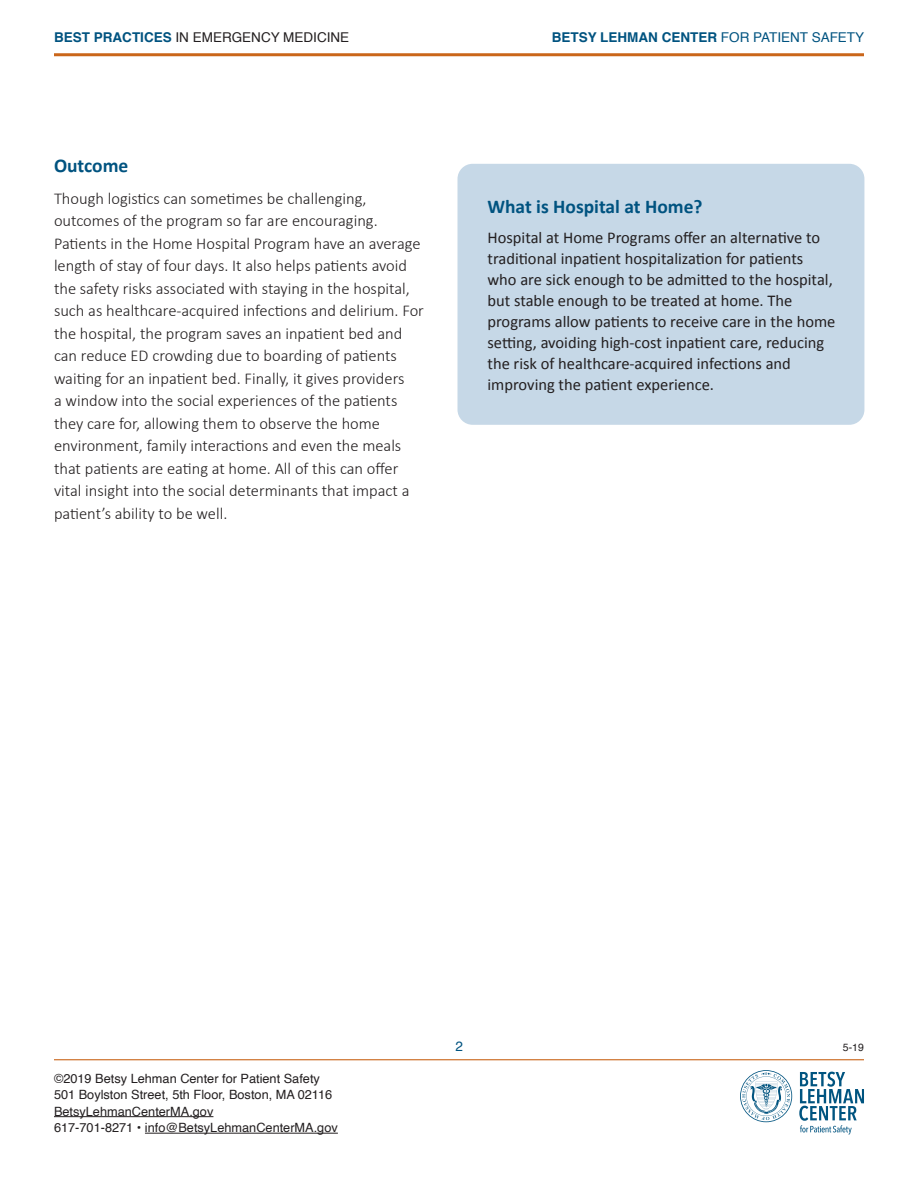
<style>
.page{position:relative;width:918px;height:1188px;background:#fff}
.page>*{position:absolute;margin:0;border:0;box-sizing:border-box;transform-origin:0 0}
.t1{font:700 19.5px "Calibri";color:#005380}
.t2{font:300 16.5px/22.5px "Calibri";color:#231f20}
.t3{font:16.5px/21px "Calibri";color:#231f20}
.t4{font:700 13.5px "Helvetica";color:#005380}
.t5{font:13.5px "Helvetica";color:#231f20}
.t6{font:13.5px "Helvetica";color:#005380}
.t7{font:12.75px "Helvetica";color:#231f20}
.t8{font:10.5px "Helvetica";color:#231f20}
.s1{font-weight:700;color:#005380}
.s2{font-weight:400}
</style>
<div class="page">
<hr style="left:54px;top:53px;width:810px;height:3px;background:#ca661a">
<hr style="left:54px;top:1059px;width:810px;height:1px;background:#ca661a">
<hr style="left:54px;top:1116px;width:159px;height:1px;background:#231f20">
<hr style="left:145px;top:1133px;width:193px;height:1px;background:#231f20">
<svg style="left:799px;top:1072px;width:65px;height:62px"></svg>
<svg style="left:740px;top:1070px;width:52px;height:52px"></svg>
<div style="left:457px;top:164px;width:407px;height:261px;background:#c6d8e7;border-radius:15px"></div>
<p class="t5" style="left:54px;top:26px;width:297px"><span class="s1">BEST PRACTICES</span> IN EMERGENCY MEDICINE</p>
<p class="t4" style="left:552px;top:26px;width:314px">BETSY LEHMAN CENTER <span class="s2">FOR PATIENT SAFETY</span></p>
<p class="t1" style="left:54px;top:152px;width:76px">Outcome</p>
<p class="t2" style="left:54px;top:187px;width:372px">Though logistics can sometimes be challenging, outcomes of the program so far are encouraging.<br>Patients in the Home Hospital Program have an average length of stay of four days. It also helps patients avoid the safety risks associated with staying in the hospital, such as healthcare-acquired infections and delirium. For the hospital, the program saves an inpatient bed and can reduce ED crowding due to boarding of patients waiting for an inpatient bed. Finally, it gives providers<br>a window into the social experiences of the patients they care for, allowing them to observe the home environment, family interactions and even the meals that patients are eating at home. All of this can offer vital insight into the social determinants that impact a patient’s ability to be well.</p>
<p class="t1" style="left:488px;top:193px;width:217px">What is Hospital at Home?</p>
<p class="t3" style="left:488px;top:227px;width:350px">Hospital at Home Programs offer an alternative to traditional inpatient hospitalization for patients who are sick enough to be admitted to the hospital, but stable enough to be treated at home. The programs allow patients to receive care in the home setting, avoiding high-cost inpatient care, reducing the risk of healthcare-acquired infections and improving the patient experience.</p>
<p class="t7" style="left:54px;top:1068px;width:267px">©2019 Betsy Lehman Center for Patient Safety</p>
<p class="t7" style="left:54px;top:1085px;width:280px">501 Boylston Street, 5th Floor, Boston, MA 02116</p>
<p class="t7" style="left:54px;top:1101px;width:161px">BetsyLehmanCenterMA.gov</p>
<p class="t7" style="left:54px;top:1118px;width:285px">617-701-8271 • info@BetsyLehmanCenterMA.gov</p>
<p class="t6" style="left:456px;top:1036px;width:9px">2</p>
<p class="t8" style="left:843px;top:1039px;width:23px">5-19</p>
</div>
